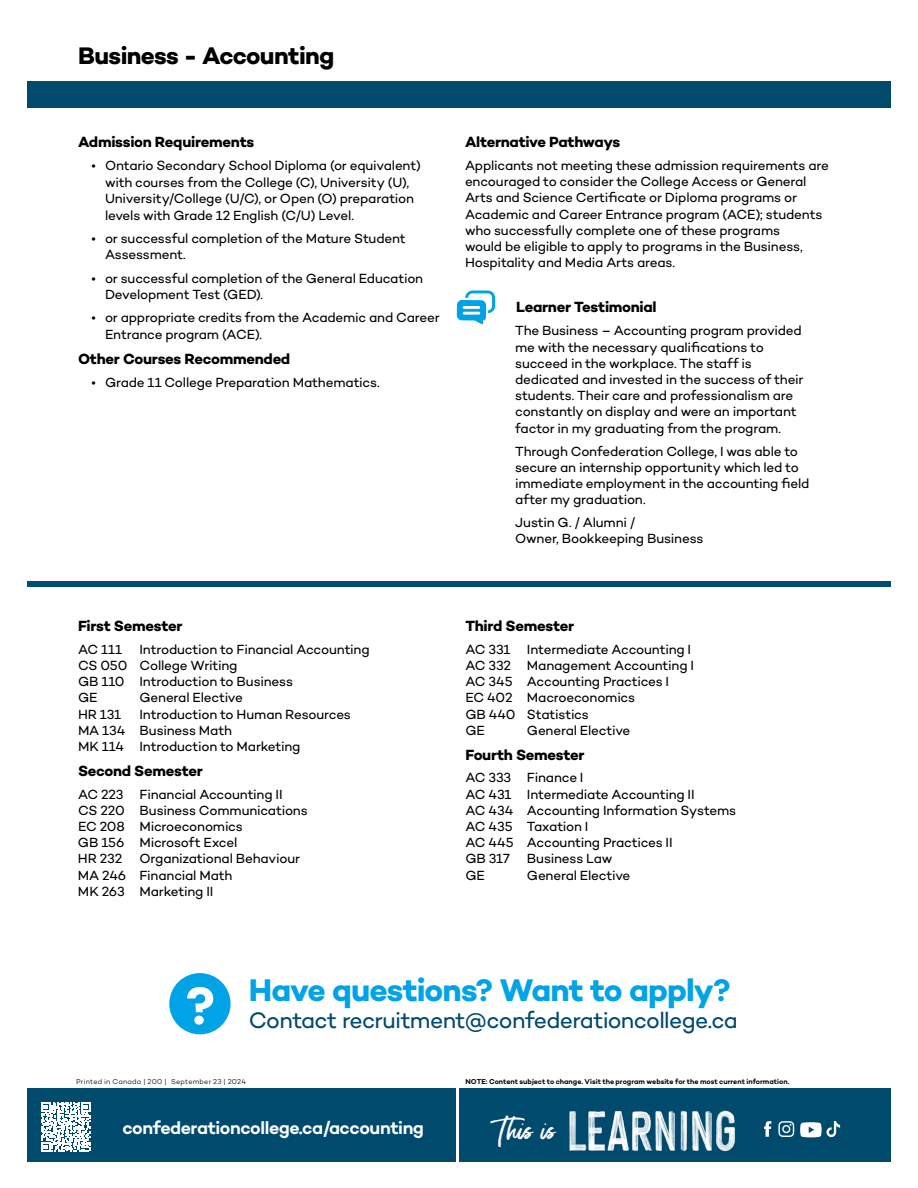
<style>
.page{position:relative;width:918px;height:1188px;background:#fff}
.page>*{position:absolute;margin:0;border:0;box-sizing:border-box;transform-origin:0 0}
.t1{font:700 31.8px "Campton";letter-spacing:-.03em;color:#00a3e6}
.t2{font:30.3px "Moonstone";color:#fff}
.t3{font:700 24.3px "Campton";letter-spacing:-.03em;color:#000}
.t4{font:22.8px "Campton";letter-spacing:-.03em;color:#004a6e}
.t5{font:600 18px "Campton";letter-spacing:-.025em;color:#fff}
.t6{font:700 15px "Campton";letter-spacing:-.02em;color:#000}
.t7{font:13.5px/16.2px "Campton";letter-spacing:-.015em;color:#000}
.t8{font:600 7.2px "Campton";letter-spacing:-.005em;color:#000}
.t9{font:300 7.2px "Campton";letter-spacing:.03em;color:#000}
</style>
<div class="page">
<div style="left:170px;top:974px;width:59px;height:59px;background:#00a3e6;border-radius:50%"></div>
<div style="left:169px;top:973px;width:62px;height:61px;border:2px solid #00a3e6;border-radius:50%"></div>
<svg style="left:187px;top:987px;width:26px;height:38px"></svg>
<div style="left:27px;top:81px;width:864px;height:27px;background:#004a6e"></div>
<div style="left:27px;top:581px;width:864px;height:6px;background:#004e71"></div>
<svg style="left:457px;top:291px;width:38px;height:33px"></svg>
<div style="left:27px;top:1089px;width:864px;height:73px;background:#004a6e"></div>
<hr style="left:456px;top:1087px;width:3px;height:79px;background:#fff">
<svg style="left:41px;top:1102px;width:49px;height:49px"></svg>
<svg style="left:764px;top:1121px;width:7px;height:16px"></svg>
<svg style="left:778px;top:1121px;width:16px;height:16px"></svg>
<svg style="left:800px;top:1121px;width:40px;height:16px"></svg>
<h3 class="t3" style="left:78px;top:40px;width:258px">Business - Accounting</h3>
<p class="t6" style="left:78px;top:132px;width:178px">Admission Requirements</p>
<p class="t7" style="left:105px;top:157px;width:317px;text-indent:-14px">• Ontario Secondary School Diploma (or equivalent) with courses from the College (C), University (U), University/College (U/C), or Open (O) preparation levels with Grade 12 English (C/U) Level.</p>
<p class="t7" style="left:105px;top:230px;width:302px;text-indent:-14px">• or successful completion of the Mature Student<br>Assessment.</p>
<p class="t7" style="left:105px;top:270px;width:320px;text-indent:-14px">• or successful completion of the General Education<br>Development Test (GED).</p>
<p class="t7" style="left:105px;top:309px;width:336px;text-indent:-14px">• or appropriate credits from the Academic and Career<br>Entrance program (ACE).</p>
<p class="t6" style="left:78px;top:349px;width:214px">Other Courses Recommended</p>
<p class="t7" style="left:92px;top:374px;width:290px">• Grade 11 College Preparation Mathematics.</p>
<p class="t6" style="left:465px;top:132px;width:157px">Alternative Pathways</p>
<p class="t7" style="left:465px;top:157px;width:366px">Applicants not meeting these admission requirements are encouraged to consider the College Access or General Arts and Science Certificate or Diploma programs or Academic and Career Entrance program (ACE); students who successfully complete one of these programs<br>would be eligible to apply to programs in the Business, Hospitality and Media Arts areas.</p>
<p class="t6" style="left:516px;top:297px;width:142px">Learner Testimonial</p>
<p class="t7" style="left:515px;top:322px;width:290px">The Business – Accounting program provided me with the necessary qualifications to succeed in the workplace. The staff is dedicated and invested in the success of their students. Their care and professionalism are constantly on display and were an important factor in my graduating from the program.</p>
<p class="t7" style="left:515px;top:443px;width:296px">Through Confederation College, I was able to secure an internship opportunity which led to immediate employment in the accounting field after my graduation.</p>
<p class="t7" style="left:515px;top:514px;width:190px">Justin G. / Alumni /<br>Owner, Bookkeeping Business</p>
<p class="t6" style="left:78px;top:616px;width:106px">First Semester</p>
<p class="t7" style="left:78px;top:641px;width:46px">AC 111</p>
<p class="t7" style="left:78px;top:641px;width:293px;text-indent:62px">Introduction to Financial Accounting<br>CS 050 College Writing<br>GB 110 Introduction to Business<br>GE</p>
<p class="t7" style="left:140px;top:689px;width:105px">General Elective</p>
<p class="t7" style="left:78px;top:706px;width:274px;text-indent:62px">Introduction to Human Resources<br>MA 134 Business Math<br>MK 114 Introduction to Marketing</p>
<p class="t6" style="left:78px;top:761px;width:126px">Second Semester</p>
<p class="t7" style="left:78px;top:786px;width:231px">AC 223 Financial Accounting II<br>CS 220 Business Communications<br>EC 208 Microeconomics<br>GB 156 Microsoft Excel<br>HR 232</p>
<p class="t7" style="left:78px;top:706px;width:45px">HR 131</p>
<p class="t7" style="left:78px;top:850px;width:224px;text-indent:62px">Organizational Behaviour<br>MA 246 Financial Math<br>MK 263 Marketing II</p>
<p class="t6" style="left:465px;top:616px;width:110px">Third Semester</p>
<p class="t7" style="left:465px;top:641px;width:230px">AC 331 Intermediate Accounting I<br>AC 332 Management Accounting I<br>AC 345 Accounting Practices I<br>EC 402 Macroeconomics<br>GB 440 Statistics<br>GE</p>
<p class="t7" style="left:527px;top:722px;width:105px">General Elective</p>
<p class="t6" style="left:465px;top:745px;width:121px">Fourth Semester</p>
<p class="t7" style="left:465px;top:769px;width:272px">AC 333 Finance I<br>AC 431 Intermediate Accounting II<br>AC 434 Accounting Information Systems<br>AC 435 Taxation I<br>AC 445 Accounting Practices II<br>GB 317</p>
<p class="t7" style="left:527px;top:850px;width:87px">Business Law</p>
<p class="t7" style="left:465px;top:867px;width:21px">GE</p>
<p class="t7" style="left:527px;top:867px;width:105px">General Elective</p>
<h1 class="t1" style="left:249px;top:970px;width:484px">Have questions? Want to apply?</h1>
<h3 class="t4" style="left:249px;top:1006px;width:491px">Contact recruitment@confederationcollege.ca</h3>
<p class="t9" style="left:76px;top:1077px;width:171px">Printed in Canada | 200 | September 23 | 2024</p>
<p class="t8" style="left:465px;top:1077px;width:325px">NOTE: Content subject to change. Visit the program website for the most current information.</p>
<h3 class="t5" style="left:122px;top:1117px;width:303px">confederationcollege.ca/accounting</h3>
<h2 class="t2" style="left:499px;top:1110px;width:59px">This is</h2>
</div>
